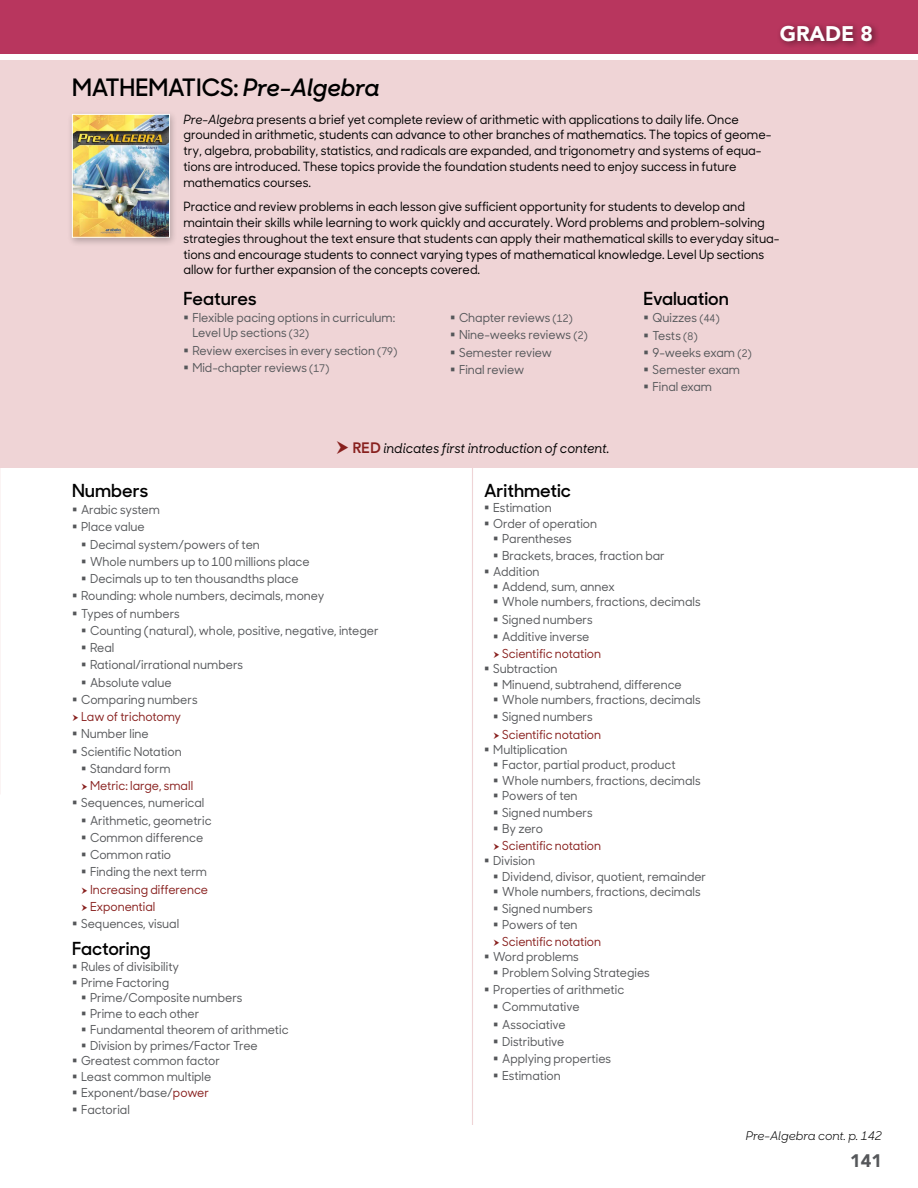
<style>
.page{position:relative;width:918px;height:1188px;background:#fff}
.page>*{position:absolute;margin:0;border:0;box-sizing:border-box;transform-origin:0 0}
.SS_Subjects_Subheads{font:600 24px "Sharp Sans No 1";color:#000}
.t1{font:900 21px "Avenir LT Std";color:#fff}
.SS_Subhead_under_ite{font:600 18px "Sharp Sans No 1";color:#000}
.t2{font:900 18px "Avenir LT Std";color:#55575a}
.SS_Introduction_to_c{font:italic 500 13.5px "Sharp Sans No 1";color:#000;scale:.95 1}
.SS_Opening_Paragraph{font:500 12.75px/15.8px "Sharp Sans No 1";color:#000;scale:.95 1}
.t3{font:500 12.3px/15px "Sharp Sans No 1";color:#55575a;scale:.95 1}
.t4{font:500 12.3px "Sharp Sans No 1";color:#88201e;scale:.95 1}
.SS_Item_cont__on_nex{font:italic 12px "Sharp Sans No 1";color:#000}
.s1{font-style:italic}
.s2{font-size:10.5px}
.s3{font-family:"Avenir LT Std";font-weight:800;font-style:normal;font-size:15px;color:#88201e}
.s4{color:#88201e}
</style>
<div class="page">
<hr style="left:472px;top:102px;width:1px;height:1023px;background:#efd4d6">
<div style="left:0;top:0;width:918px;height:54px;background:#b8365e"></div>
<div style="left:775px;top:21px;width:105px;height:28px;background:#000;opacity:.5"></div>
<div style="left:0;top:60px;width:918px;height:407px;background:#efd4d6"></div>
<div style="left:67px;top:110px;width:111px;height:137px;background:#000;opacity:.25"></div>
<img style="left:74px;top:116px;width:94px;height:120px">
<div style="left:72px;top:114px;width:98px;height:124px;border:1px solid #fff"></div>
<h2 class="t1" style="left:780px;top:20px;width:95px">GRADE 8</h2>
<p class="SS_Subjects_Subheads" style="left:72px;top:68px;width:309px">MATHEMATICS: <span class="s1">Pre-Algebra</span></p>
<p class="SS_Opening_Paragraph" style="left:183px;top:111px;width:619px"><span class="s1">Pre-Algebra</span> presents a brief yet complete review of arithmetic with applications to daily life. Once grounded in arithmetic, students can advance to other branches of mathematics. The topics of geome&shy;try, algebra, probability, statistics, and radicals are expanded, and trigonometry and systems of equa&shy;tions are introduced. These topics provide the foundation students need to enjoy success in future mathematics courses.</p>
<p class="SS_Opening_Paragraph" style="left:183px;top:198px;width:628px">Practice and review problems in each lesson give sufficient opportunity for students to develop and maintain their skills while learning to work quickly and accurately. Word problems and problem-solving strategies throughout the text ensure that students can apply their mathematical skills to everyday situa&shy;tions and encourage students to connect varying types of mathematical knowledge. Level Up sections allow for further expansion of the concepts covered.</p>
<p class="SS_Subhead_under_ite" style="left:183px;top:285px;width:75px">Features</p>
<p class="t3" style="left:192px;top:310px;width:215px">Flexible pacing options in curriculum:<br>Level Up sections <span class="s2">(32)</span></p>
<p class="t3" style="left:192px;top:342px;width:217px">Review exercises in every section <span class="s2">(79)</span></p>
<p class="t3" style="left:192px;top:359px;width:146px">Mid-chapter reviews <span class="s2">(17)</span></p>
<p class="t3" style="left:459px;top:310px;width:121px">Chapter reviews <span class="s2">(12)</span></p>
<p class="t3" style="left:459px;top:327px;width:137px">Nine-weeks reviews <span class="s2">(2)</span></p>
<p class="t3" style="left:459px;top:344px;width:99px">Semester review</p>
<p class="t3" style="left:459px;top:361px;width:70px">Final review</p>
<p class="SS_Introduction_to_c" style="left:352px;top:438px;width:272px"><span class="s3">RED</span> indicates first introduction of content.</p>
<p class="SS_Subhead_under_ite" style="left:644px;top:285px;width:87px">Evaluation</p>
<p class="t3" style="left:652px;top:310px;width:72px">Quizzes <span class="s2">(44)</span></p>
<p class="t3" style="left:652px;top:327px;width:49px">Tests <span class="s2">(8)</span></p>
<p class="t3" style="left:652px;top:344px;width:106px">9-weeks exam <span class="s2">(2)</span></p>
<p class="t3" style="left:652px;top:362px;width:94px">Semester exam</p>
<p class="t3" style="left:652px;top:379px;width:64px">Final exam</p>
<p class="SS_Subhead_under_ite" style="left:72px;top:476px;width:78px">Numbers</p>
<p class="t3" style="left:81px;top:502px;width:85px">Arabic system</p>
<p class="t3" style="left:81px;top:519px;width:69px">Place value</p>
<p class="t3" style="left:90px;top:536px;width:180px">Decimal system/powers of ten</p>
<p class="t3" style="left:90px;top:553px;width:233px">Whole numbers up to 100 millions place</p>
<p class="t3" style="left:90px;top:571px;width:221px">Decimals up to ten thousandths place</p>
<p class="t3" style="left:81px;top:588px;width:258px">Rounding: whole numbers, decimals, money</p>
<p class="t3" style="left:81px;top:605px;width:105px">Types of numbers</p>
<p class="t3" style="left:90px;top:622px;width:305px">Counting (natural), whole, positive, negative, integer</p>
<p class="t3" style="left:90px;top:640px;width:27px">Real</p>
<p class="t3" style="left:90px;top:657px;width:163px">Rational/irrational numbers</p>
<p class="t3" style="left:90px;top:674px;width:87px">Absolute value</p>
<p class="t3" style="left:81px;top:691px;width:124px">Comparing numbers</p>
<p class="t4" style="left:81px;top:708px;width:107px">Law of trichotomy</p>
<p class="t3" style="left:81px;top:726px;width:73px">Number line</p>
<p class="t3" style="left:81px;top:743px;width:108px">Scientific Notation</p>
<p class="t3" style="left:90px;top:760px;width:86px">Standard form</p>
<p class="t4" style="left:90px;top:777px;width:110px">Metric: large, small</p>
<p class="t3" style="left:81px;top:795px;width:131px">Sequences, numerical</p>
<p class="t3" style="left:90px;top:812px;width:129px">Arithmetic, geometric</p>
<p class="t3" style="left:90px;top:829px;width:121px">Common difference</p>
<p class="t3" style="left:90px;top:847px;width:87px">Common ratio</p>
<p class="t3" style="left:90px;top:864px;width:125px">Finding the next term</p>
<p class="t4" style="left:90px;top:880px;width:126px">Increasing difference</p>
<p class="t4" style="left:90px;top:898px;width:70px">Exponential</p>
<p class="t3" style="left:81px;top:916px;width:105px">Sequences, visual</p>
<p class="SS_Subhead_under_ite" style="left:72px;top:935px;width:80px">Factoring</p>
<p class="t3" style="left:81px;top:958px;width:105px">Rules of divisibility</p>
<p class="t3" style="left:81px;top:974px;width:95px">Prime Factoring</p>
<p class="t3" style="left:90px;top:990px;width:162px">Prime/Composite numbers</p>
<p class="t3" style="left:90px;top:1006px;width:117px">Prime to each other</p>
<p class="t3" style="left:90px;top:1021px;width:211px">Fundamental theorem of arithmetic</p>
<p class="t3" style="left:90px;top:1037px;width:178px">Division by primes/Factor Tree</p>
<p class="t3" style="left:81px;top:1053px;width:148px">Greatest common factor</p>
<p class="t3" style="left:81px;top:1069px;width:139px">Least common multiple</p>
<p class="t3" style="left:81px;top:1084px;width:136px">Exponent/base/<span class="s4">power</span></p>
<p class="t3" style="left:81px;top:1102px;width:53px">Factorial</p>
<p class="SS_Subhead_under_ite" style="left:484px;top:476px;width:88px">Arithmetic</p>
<p class="t3" style="left:493px;top:500px;width:63px">Estimation</p>
<p class="t3" style="left:493px;top:515px;width:111px">Order of operation</p>
<p class="t3" style="left:502px;top:531px;width:75px">Parentheses</p>
<p class="t3" style="left:502px;top:548px;width:173px">Brackets, braces, fraction bar</p>
<p class="t3" style="left:493px;top:563px;width:50px">Addition</p>
<p class="t3" style="left:502px;top:579px;width:120px">Addend, sum, annex</p>
<p class="t3" style="left:502px;top:594px;width:210px">Whole numbers, fractions, decimals</p>
<p class="t3" style="left:502px;top:611px;width:97px">Signed numbers</p>
<p class="t3" style="left:502px;top:628px;width:93px">Additive inverse</p>
<p class="t4" style="left:502px;top:645px;width:106px">Scientific notation</p>
<p class="t3" style="left:493px;top:661px;width:69px">Subtraction</p>
<p class="t3" style="left:502px;top:676px;width:191px">Minuend, subtrahend, difference</p>
<p class="t3" style="left:502px;top:692px;width:210px">Whole numbers, fractions, decimals</p>
<p class="t3" style="left:502px;top:709px;width:97px">Signed numbers</p>
<p class="t4" style="left:502px;top:725px;width:106px">Scientific notation</p>
<p class="t3" style="left:493px;top:742px;width:80px">Multiplication</p>
<p class="t3" style="left:502px;top:757px;width:184px">Factor, partial product, product</p>
<p class="t3" style="left:502px;top:772px;width:210px">Whole numbers, fractions, decimals</p>
<p class="t3" style="left:502px;top:788px;width:81px">Powers of ten</p>
<p class="t3" style="left:502px;top:805px;width:97px">Signed numbers</p>
<p class="t3" style="left:502px;top:820px;width:45px">By zero</p>
<p class="t4" style="left:502px;top:837px;width:106px">Scientific notation</p>
<p class="t3" style="left:493px;top:853px;width:46px">Division</p>
<p class="t3" style="left:502px;top:868px;width:216px">Dividend, divisor, quotient, remainder</p>
<p class="t3" style="left:502px;top:884px;width:210px">Whole numbers, fractions, decimals</p>
<p class="t3" style="left:502px;top:901px;width:97px">Signed numbers</p>
<p class="t3" style="left:502px;top:916px;width:81px">Powers of ten</p>
<p class="t4" style="left:502px;top:933px;width:106px">Scientific notation</p>
<p class="t3" style="left:493px;top:949px;width:92px">Word problems</p>
<p class="t3" style="left:502px;top:964px;width:157px">Problem Solving Strategies</p>
<p class="t3" style="left:493px;top:982px;width:139px">Properties of arithmetic</p>
<p class="t3" style="left:502px;top:999px;width:83px">Commutative</p>
<p class="t3" style="left:502px;top:1016px;width:68px">Associative</p>
<p class="t3" style="left:502px;top:1033px;width:67px">Distributive</p>
<p class="t3" style="left:502px;top:1051px;width:116px">Applying properties</p>
<p class="t3" style="left:502px;top:1068px;width:63px">Estimation</p>
<p class="SS_Item_cont__on_nex" style="left:746px;top:1127px;width:138px">Pre-Algebra cont. p. 142</p>
<h3 class="t2" style="left:850px;top:1150px;width:33px">141</h3>
</div>
